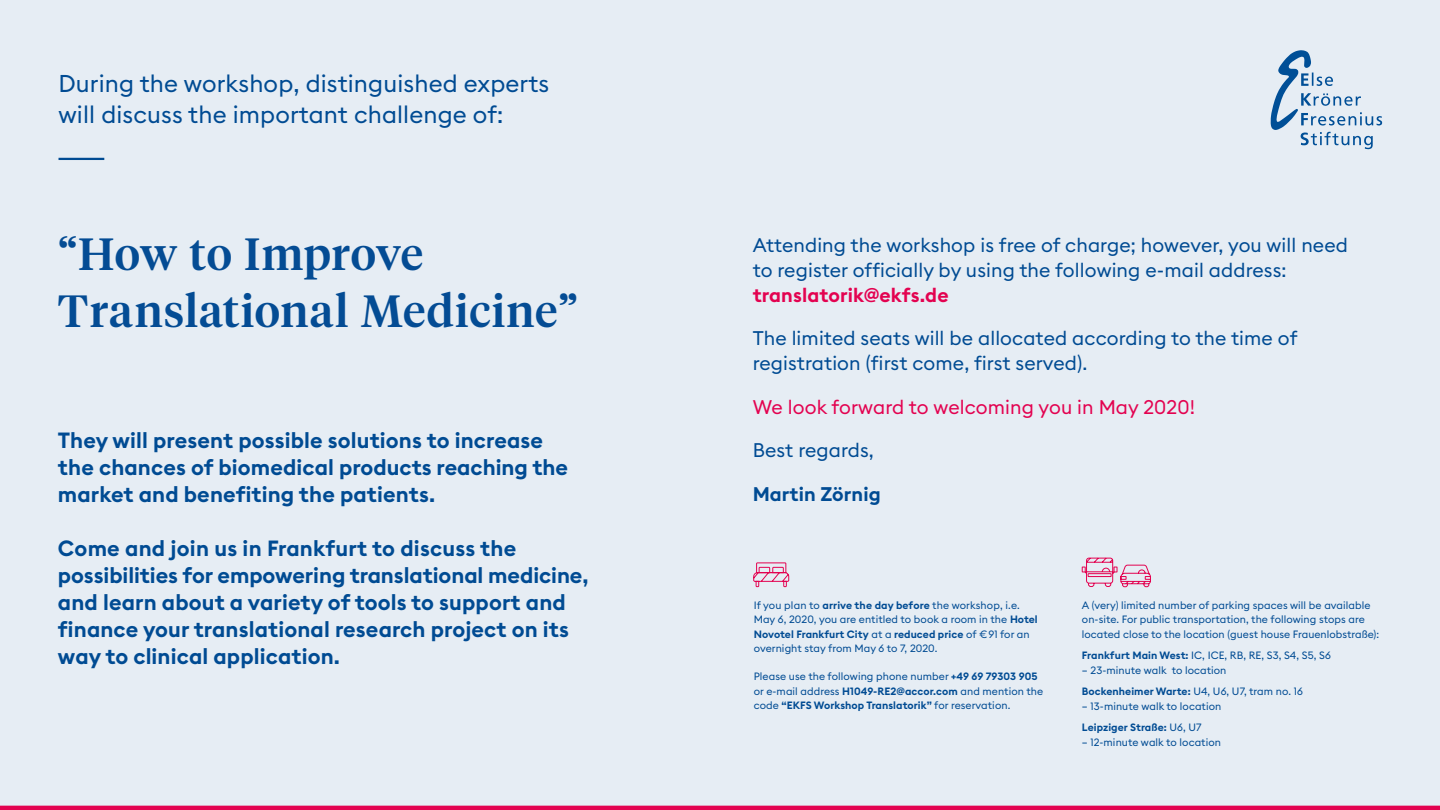
<style>
.page{position:relative;width:1440px;height:810px;background:#e6edf4}
.page>*{position:absolute;margin:0;border:0;box-sizing:border-box;transform-origin:0 0}
.t1{font:500 45px/57px "Tiempos Headline";letter-spacing:.015em;color:#044c94}
.t2{font:24px/30.8px "Euclid Square";letter-spacing:.005em;color:#004b93}
.t3{font:600 21.75px/27px "Euclid Square";letter-spacing:.005em;color:#004b93}
.t4{font:19.5px/24.8px "Euclid Square";letter-spacing:.005em;color:#004b93}
.t5{font:19.5px "Euclid Square";letter-spacing:.005em;color:#e30250}
.t6{font:600 19.5px "Euclid Square";letter-spacing:.005em;color:#e30250}
.t7{font:600 19.5px "Euclid Square";letter-spacing:.005em;color:#004b93}
.t8{font:10.5px/14.2px "Euclid Square";letter-spacing:.005em;color:#004b93}
.s1{font-weight:600}
</style>
<div class="page">
<hr style="left:0;top:806px;width:1440px;height:4px;background:#e30250">
<hr style="left:59px;top:158px;width:45px;height:2px;background:#004b93">
<svg style="left:753px;top:562px;width:37px;height:26px"></svg>
<svg style="left:1081px;top:557px;width:70px;height:31px"></svg>
<svg style="left:1271px;top:50px;width:111px;height:99px"></svg>
<h2 class="t2" style="left:59px;top:68px;width:492px">During the workshop, distinguished experts will discuss the important challenge of:</h2>
<h1 class="t1" style="left:58px;top:224px;width:522px">“How to Improve<br>Translational Medicine”</h1>
<h3 class="t3" style="left:58px;top:427px;width:512px">They will present possible solutions to increase the chances of biomedical products reaching the market and benefiting the patients.</h3>
<h3 class="t3" style="left:58px;top:535px;width:532px">Come and join us in Frankfurt to discuss the possibilities for empowering translational medicine, and learn about a variety of tools to support and finance your translational research project on its way to clinical application.</h3>
<h3 class="t4" style="left:753px;top:233px;width:597px">Attending the workshop is free of charge; however, you will need to register officially by using the following e-mail address:</h3>
<h3 class="t6" style="left:753px;top:283px;width:197px">translatorik@ekfs.de</h3>
<h3 class="t4" style="left:753px;top:326px;width:546px">The limited seats will be allocated according to the time of registration (first come, first served).</h3>
<h3 class="t5" style="left:753px;top:394px;width:444px">We look forward to welcoming you in May 2020!</h3>
<h3 class="t4" style="left:753px;top:438px;width:123px">Best regards,</h3>
<h3 class="t7" style="left:753px;top:481px;width:130px">Martin Zörnig</h3>
<p class="t8" style="left:754px;top:598px;width:286px">If you plan to <span class="s1">arrive the day before</span> the workshop, i.e.<br>May 6, 2020, you are entitled to book a room in the <span class="s1">Hotel Novotel Frankfurt City</span> at a <span class="s1">reduced price</span> of € 91 for an overnight stay from May 6 to 7, 2020.</p>
<p class="t8" style="left:754px;top:669px;width:291px">Please use the following phone number <span class="s1">+49 69 79303 905 </span>or e-mail address <span class="s1">H1049-RE2@accor.com</span> and mention the code <span class="s1">“EKFS Workshop Translatorik”</span> for reservation.</p>
<p class="t8" style="left:1082px;top:598px;width:299px">A (very) limited number of parking spaces will be available on-site. For public transportation, the following stops are located close to the location (guest house Frauenlobstraße):</p>
<p class="t8" style="left:1082px;top:649px;width:251px"><span class="s1">Frankfurt Main West:</span> IC, ICE, RB, RE, S3, S4, S5, S6</p>
<p class="t8" style="left:1082px;top:659px;width:223px;line-height:21.8px">– 23-minute walk to location<br><span class="s1">Bockenheimer Warte:</span> U4, U6, U7, tram no. 16</p>
<p class="t8" style="left:1082px;top:695px;width:141px;line-height:21.8px">– 13-minute walk to location<br><span class="s1">Leipziger Straße:</span> U6, U7</p>
<p class="t8" style="left:1082px;top:735px;width:141px">– 12-minute walk to location</p>
</div>
